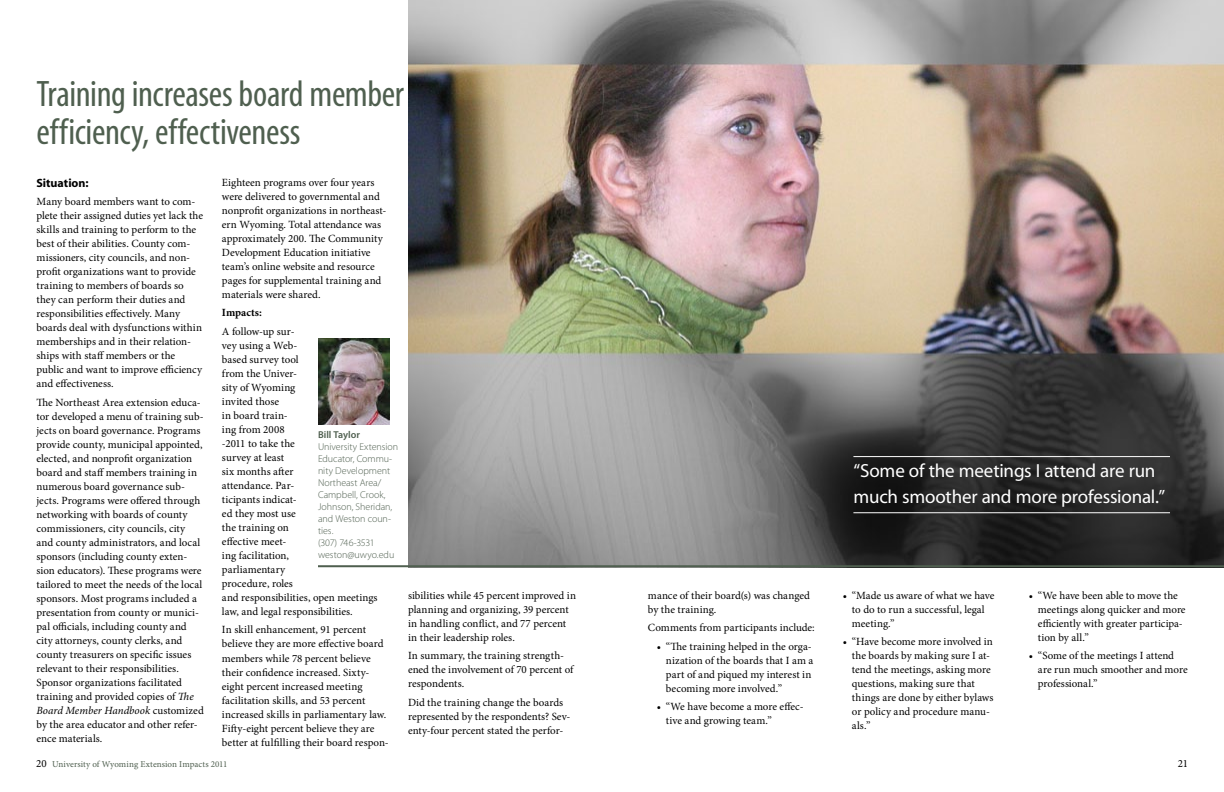
<style>
.page{position:relative;width:1224px;height:792px;background:#fff}
.page>*{position:absolute;margin:0;border:0;box-sizing:border-box;transform-origin:0 0}
.t1{font:condensed 37px/38px "Myriad";letter-spacing:-.01em;color:#4f5f4f}
.t2{font:19px/26px "Myriad";letter-spacing:-.01em;color:#fff}
.t3{font:700 12px "Myriad";color:#000}
.t4{font:11px/14px "Minion Pro";color:#000}
.t5{font:700 11px "Minion Pro";color:#000}
.t6{font:300 10px/12px "Myriad Pro";letter-spacing:-.005em;color:#4f5f4f}
.t7{font:600 10px "Myriad Pro";color:#4f5f4f}
.t8{font:9px "Minion Pro";letter-spacing:.005em;color:#4f5f4f}
.s1{font-style:italic}
.s2{font-size:11px;color:#000}
</style>
<div class="page">
<img style="left:408px;top:0;width:816px;height:565px">
<img style="left:318px;top:338px;width:72px;height:87px">
<hr style="left:318px;top:565px;width:906px;height:2px;background:#4f5f4f">
<hr style="left:853px;top:456px;width:317px;height:1px;background:#fff">
<hr style="left:853px;top:512px;width:317px;height:1px;background:#fff">
<h1 class="t1" style="left:37px;top:76px;width:369px">Training increases board member efficiency, effectiveness</h1>
<p class="t3" style="left:37px;top:177px;width:53px">Situation:</p>
<p class="t4" style="left:37px;top:195px;width:168px">Many board members want to com&shy;plete their assigned duties yet lack the skills and training to perform to the best of their abilities. County com&shy;missioners, city councils, and non&shy;profit organizations want to provide training to members of boards so they can perform their duties and responsibilities effectively. Many boards deal with dysfunctions within memberships and in their relation&shy;ships with staff members or the public and want to improve efficiency and effectiveness.</p>
<p class="t4" style="left:37px;top:395px;width:169px">The Northeast Area extension educa&shy;tor developed a menu of training sub&shy;jects on board governance. Programs provide county, municipal appointed, elected, and nonprofit organization board and staff members training in numerous board governance sub&shy;jects. Programs were offered through networking with boards of county commissioners, city councils, city and county administrators, and local sponsors (including county exten&shy;sion educators). These programs were tailored to meet the needs of the local sponsors. Most programs included a presentation from county or munici&shy;pal officials, including county and city attorneys, county clerks, and county treasurers on specific issues relevant to their responsibilities.<br>Sponsor organizations facilitated training and provided copies of <span class="s1">The Board Member Handbook</span> customized by the area educator and other refer&shy;ence materials.</p>
<p class="t4" style="left:222px;top:175px;width:166px">Eighteen programs over four years were delivered to governmental and nonprofit organizations in northeast&shy;ern Wyoming. Total attendance was approximately 200. The Community Development Education initiative team’s online website and resource pages for supplemental training and materials were shared.</p>
<p class="t5" style="left:222px;top:305px;width:41px">Impacts:</p>
<p class="t4" style="left:222px;top:324px;width:157px">A follow-up sur-<br>vey using a Web-<br>based survey tool<br>from the Univer-<br>sity of Wyoming<br>invited those<br>in board train-<br>ing from 2008<br>-2011 to take the<br>survey at least<br>six months after<br>attendance. Par-<br>ticipants indicat-<br>ed they most use<br>the training on<br>effective meet-<br>ing facilitation,<br>parliamentary<br>procedure, roles<br>and responsibilities, open meetings law, and legal responsibilities.</p>
<p class="t4" style="left:222px;top:623px;width:168px">In skill enhancement, 91 percent believe they are more effective board members while 78 percent believe their confidence increased. Sixty&shy;eight percent increased meeting facilitation skills, and 53 percent increased skills in parliamentary law.<br>Fifty-eight percent believe they are better at fulfilling their board respon-</p>
<p class="t7" style="left:318px;top:428px;width:44px">Bill Taylor</p>
<p class="t6" style="left:318px;top:441px;width:82px">University Extension<br>Educator, Commu&shy;nity Development<br>Northeast Area/<br>Campbell, Crook,<br>Johnson, Sheridan, and Weston coun&shy;ties.<br>(307) 746-3531 weston@uwyo.edu</p>
<p class="t4" style="left:408px;top:588px;width:169px">sibilities while 45 percent improved in planning and organizing, 39 percent in handling conflict, and 77 percent in their leadership roles.</p>
<p class="t4" style="left:408px;top:649px;width:167px">In summary, the training strength&shy;ened the involvement of 70 percent of respondents.</p>
<p class="t4" style="left:408px;top:695px;width:164px">Did the training change the boards represented by the respondents? Sev&shy;enty-four percent stated the perfor-</p>
<h2 class="t2" style="left:853px;top:459px;width:313px">“Some of the meetings I attend are run much smoother and more professional.”</h2>
<p class="t4" style="left:648px;top:588px;width:163px">mance of their board(s) was changed by the training.</p>
<p class="t4" style="left:648px;top:621px;width:168px">Comments from participants include:</p>
<p class="t4" style="left:666px;top:639px;width:149px;text-indent:-9px">• “The training helped in the orga&shy;nization of the boards that I am a part of and piqued my interest in becoming more involved.”</p>
<p class="t4" style="left:666px;top:700px;width:139px;text-indent:-9px">• “We have become a more effec&shy;tive and growing team.”</p>
<p class="t4" style="left:852px;top:588px;width:144px;text-indent:-9px">• “Made us aware of what we have to do to run a successful, legal meeting.”</p>
<p class="t4" style="left:852px;top:635px;width:143px;text-indent:-9px">• “Have become more involved in the boards by making sure I at&shy;tend the meetings, asking more questions, making sure that things are done by either bylaws or policy and procedure manu&shy;als.”</p>
<p class="t4" style="left:1038px;top:589px;width:149px;text-indent:-9px">• “We have been able to move the meetings along quicker and more efficiently with greater participa&shy;tion by all.”</p>
<p class="t4" style="left:1038px;top:649px;width:151px;text-indent:-9px">• “Some of the meetings I attend are run much smoother and more professional.”</p>
<p class="t8" style="left:36px;top:758px;width:193px"><span class="s2">20</span> University of Wyoming Extension Impacts 2011</p>
<p class="t4" style="left:1178px;top:756px;width:12px">21</p>
</div>
